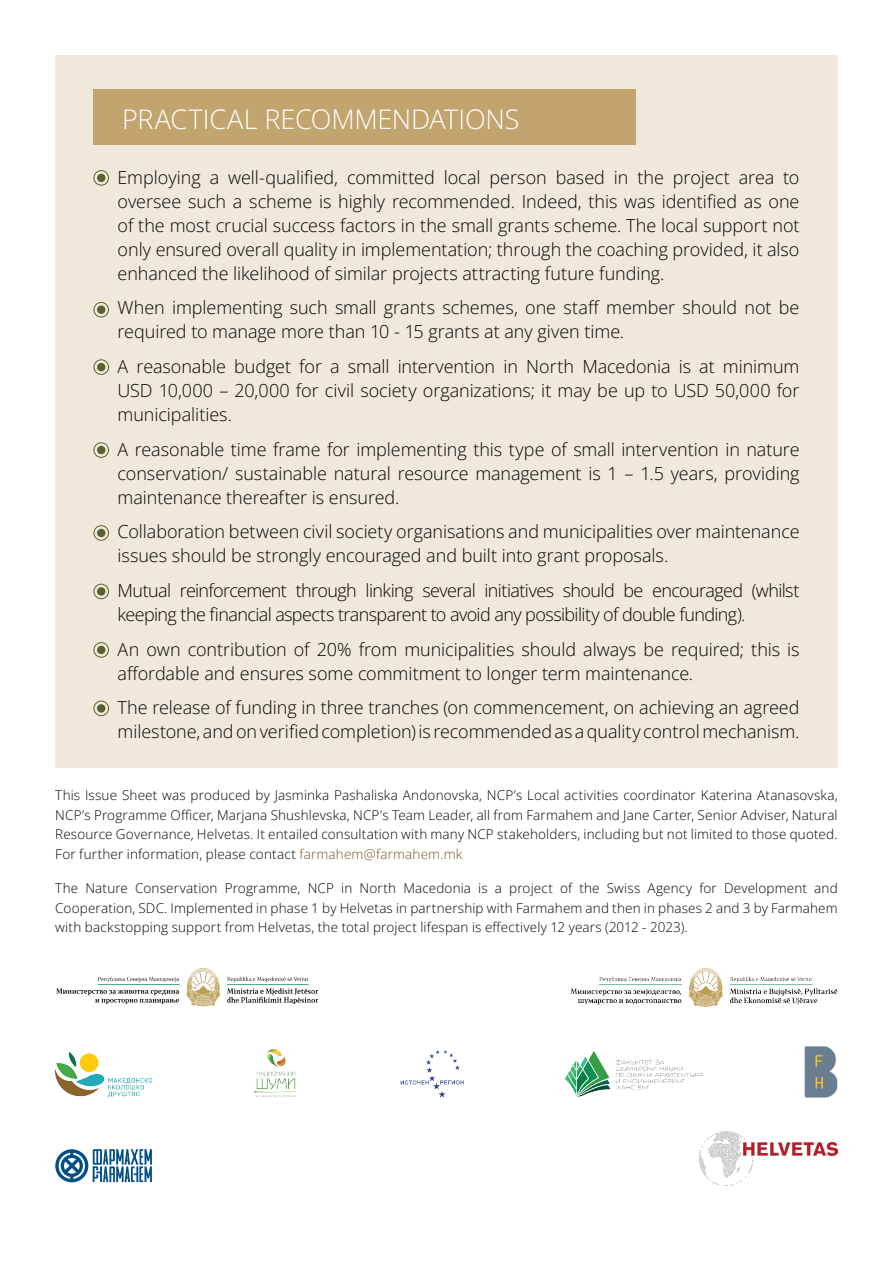
<style>
.page{position:relative;width:893px;height:1263px;background:#fff}
.page>*{position:absolute;margin:0;border:0;box-sizing:border-box;transform-origin:0 0}
.Podnaslovi{font:27px "Open Sans";letter-spacing:-.01em;color:#fff}
.t1{font:18px/24px "Open Sans";letter-spacing:-.005em;color:#040503}
.t2{font:18px/24px "Open Sans";letter-spacing:-.035em;color:#040503}
.t3{font:13.5px/19.5px "Open Sans";letter-spacing:.01em;color:#040503;text-align:justify}
.s1{color:#74572b}
</style>
<div class="page">
<img style="left:55px;top:55px;width:783px;height:1128px">
<div style="left:93px;top:90px;width:542px;height:55px;background:#c2a46f"></div>
<img style="left:700px;top:1132px;width:138px;height:54px">
<svg style="left:55px;top:1149px;width:97px;height:33px"></svg>
<svg style="left:93px;top:170px;width:16px;height:16px"></svg>
<div style="left:97px;top:174px;width:8px;height:8px;background:#56632f;border-radius:50%"></div>
<svg style="left:93px;top:302px;width:16px;height:15px"></svg>
<div style="left:97px;top:305px;width:8px;height:9px;background:#56632f;border-radius:50%"></div>
<svg style="left:93px;top:359px;width:16px;height:16px"></svg>
<div style="left:97px;top:363px;width:8px;height:8px;background:#56632f;border-radius:50%"></div>
<svg style="left:93px;top:442px;width:16px;height:16px"></svg>
<div style="left:97px;top:446px;width:8px;height:8px;background:#56632f;border-radius:50%"></div>
<svg style="left:93px;top:525px;width:16px;height:16px"></svg>
<div style="left:97px;top:529px;width:8px;height:8px;background:#56632f;border-radius:50%"></div>
<svg style="left:93px;top:584px;width:16px;height:15px"></svg>
<div style="left:97px;top:587px;width:8px;height:9px;background:#56632f;border-radius:50%"></div>
<svg style="left:93px;top:642px;width:16px;height:16px"></svg>
<div style="left:97px;top:646px;width:8px;height:8px;background:#56632f;border-radius:50%"></div>
<svg style="left:93px;top:701px;width:16px;height:15px"></svg>
<div style="left:97px;top:704px;width:8px;height:9px;background:#56632f;border-radius:50%"></div>
<p class="Podnaslovi" style="left:122px;top:100px;width:399px">PRACTICAL RECOMMENDATIONS</p>
<p class="t1" style="left:118px;top:165px;width:683px;text-align:justify">Employing a well-qualified, committed local person based in the project area to oversee such a scheme is highly recommended. Indeed, this was identified as one of the most crucial success factors in the small grants scheme. The local support not only ensured overall quality in implementation; through the coaching provided, it also enhanced the likelihood of similar projects attracting future funding.</p>
<p class="t1" style="left:118px;top:295px;width:683px">When implementing such small grants schemes, one staff member should not be required to manage more than 10 - 15 grants at any given time.</p>
<p class="t1" style="left:118px;top:354px;width:683px;text-align:justify">A reasonable budget for a small intervention in North Macedonia is at minimum USD 10,000 – 20,000 for civil society organizations; it may be up to USD 50,000 for municipalities.</p>
<p class="t1" style="left:118px;top:437px;width:683px;text-align:justify">A reasonable time frame for implementing this type of small intervention in nature conservation/ sustainable natural resource management is 1 – 1.5 years, providing maintenance thereafter is ensured.</p>
<p class="t1" style="left:118px;top:519px;width:683px">Collaboration between civil society organisations and municipalities over maintenance issues should be strongly encouraged and built into grant proposals.</p>
<p class="t2" style="left:118px;top:578px;width:683px">Mutual reinforcement through linking several initiatives should be encouraged (whilst keeping the financial aspects transparent to avoid any possibility of double funding).</p>
<p class="t1" style="left:118px;top:637px;width:683px">An own contribution of 20% from municipalities should always be required; this is affordable and ensures some commitment to longer term maintenance.</p>
<p class="t1" style="left:118px;top:695px;width:683px">The release of funding in three tranches (on commencement, on achieving an agreed milestone, and on verified completion) is recommended as a quality control mechanism.</p>
<p class="t3" style="left:55px;top:785px;width:784px">This Issue Sheet was produced by Jasminka Pashaliska Andonovska, NCP’s Local activities coordinator Katerina Atanasovska, NCP’s Programme Officer, Marjana Shushlevska, NCP’s Team Leader, all from Farmahem and Jane Carter, Senior Adviser, Natural Resource Governance, Helvetas. It entailed consultation with many NCP stakeholders, including but not limited to those quoted.<br>For further information, please contact <span class="s1">farmahem@farmahem.mk</span></p>
<p class="t3" style="left:55px;top:878px;width:784px">The Nature Conservation Programme, NCP in North Macedonia is a project of the Swiss Agency for Development and Cooperation, SDC. Implemented in phase 1 by Helvetas in partnership with Farmahem and then in phases 2 and 3 by Farmahem with backstopping support from Helvetas, the total project lifespan is effectively 12 years (2012 - 2023).</p>
</div>
